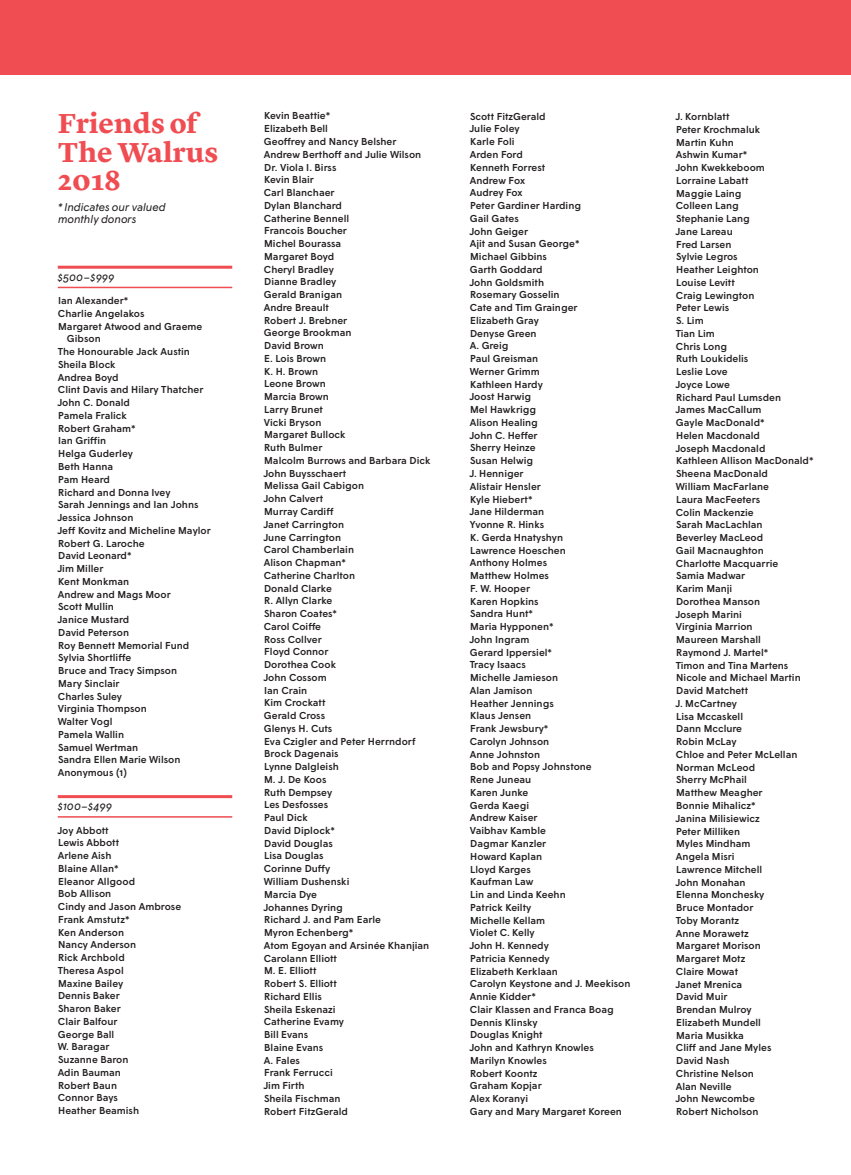
<style>
.page{position:relative;width:851px;height:1175px;background:#fff}
.page>*{position:absolute;margin:0;border:0;box-sizing:border-box;transform-origin:0 0}
.t1{font:700 28.5px/28.5px "Lyon Text";letter-spacing:.005em;color:#ef4d52}
.t2{font:italic 11.25px/12px "Wigrum";color:#231f20}
.t3{font:500 10.05px/12.8px "Wigrum";color:#231f20}
</style>
<div class="page">
<div style="left:0;top:0;width:850px;height:74px;background:#ef4d52"></div>
<hr style="left:58px;top:266px;width:174px;height:3px;background:#ef4d52">
<hr style="left:58px;top:287px;width:174px;height:1px;background:#ef4d52">
<hr style="left:58px;top:795px;width:174px;height:3px;background:#ef4d52">
<hr style="left:58px;top:816px;width:174px;height:1px;background:#ef4d52">
<h1 class="t1" style="left:58px;top:107px;width:162px">Friends of<br>The Walrus<br>2018</h1>
<p class="t2" style="left:58px;top:200px;width:109px">* Indicates our valued monthly donors</p>
<p class="t2" style="left:58px;top:270px;width:58px">$500–$999</p>
<p class="t3" style="left:58px;top:293px;width:72px">Ian Alexander*</p>
<p class="t3" style="left:58px;top:306px;width:88px">Charlie Angelakos</p>
<p class="t3" style="left:58px;top:319px;width:146px">Margaret Atwood and Graeme</p>
<p class="t3" style="left:67px;top:332px;width:35px">Gibson</p>
<p class="t3" style="left:58px;top:344px;width:134px">The Honourable Jack Austin</p>
<p class="t3" style="left:58px;top:357px;width:59px">Sheila Block</p>
<p class="t3" style="left:58px;top:370px;width:62px">Andrea Boyd</p>
<p class="t3" style="left:58px;top:383px;width:147px">Clint Davis and Hilary Thatcher</p>
<p class="t3" style="left:57px;top:395px;width:74px">John C. Donald</p>
<p class="t3" style="left:58px;top:408px;width:70px">Pamela Fralick</p>
<p class="t3" style="left:58px;top:421px;width:79px">Robert Graham*</p>
<p class="t3" style="left:58px;top:434px;width:50px">Ian Griffin</p>
<p class="t3" style="left:58px;top:446px;width:76px">Helga Guderley</p>
<p class="t3" style="left:58px;top:459px;width:56px">Beth Hanna</p>
<p class="t3" style="left:58px;top:472px;width:53px">Pam Heard</p>
<p class="t3" style="left:58px;top:485px;width:114px">Richard and Donna Ivey</p>
<p class="t3" style="left:58px;top:497px;width:142px">Sarah Jennings and Ian Johns</p>
<p class="t3" style="left:57px;top:510px;width:78px">Jessica Johnson</p>
<p class="t3" style="left:57px;top:523px;width:155px">Jeff Kovitz and Micheline Maylor</p>
<p class="t3" style="left:58px;top:536px;width:88px">Robert G. Laroche</p>
<p class="t3" style="left:58px;top:548px;width:75px">David Leonard*</p>
<p class="t3" style="left:57px;top:561px;width:48px">Jim Miller</p>
<p class="t3" style="left:58px;top:574px;width:72px">Kent Monkman</p>
<p class="t3" style="left:58px;top:587px;width:114px">Andrew and Mags Moor</p>
<p class="t3" style="left:58px;top:599px;width:57px">Scott Mullin</p>
<p class="t3" style="left:57px;top:612px;width:73px">Janice Mustard</p>
<p class="t3" style="left:58px;top:625px;width:72px">David Peterson</p>
<p class="t3" style="left:58px;top:638px;width:133px">Roy Bennett Memorial Fund</p>
<p class="t3" style="left:58px;top:650px;width:75px">Sylvia Shortliffe</p>
<p class="t3" style="left:58px;top:663px;width:120px">Bruce and Tracy Simpson</p>
<p class="t3" style="left:58px;top:676px;width:63px">Mary Sinclair</p>
<p class="t3" style="left:58px;top:689px;width:66px">Charles Suley</p>
<p class="t3" style="left:58px;top:701px;width:90px">Virginia Thompson</p>
<p class="t3" style="left:58px;top:714px;width:56px">Walter Vogl</p>
<p class="t3" style="left:58px;top:727px;width:67px">Pamela Wallin</p>
<p class="t3" style="left:58px;top:740px;width:82px">Samuel Wertman</p>
<p class="t3" style="left:58px;top:752px;width:124px">Sandra Ellen Marie Wilson</p>
<p class="t3" style="left:58px;top:765px;width:71px">Anonymous (1)</p>
<p class="t2" style="left:58px;top:799px;width:56px">$100–$499</p>
<p class="t3" style="left:57px;top:823px;width:125px">Joy Abbott<br>Lewis Abbott<br>Arlene Aish<br>Blaine Allan*<br>Eleanor Allgood<br>Bob Allison<br>Cindy and Jason Ambrose<br>Frank Amstutz*<br>Ken Anderson<br>Nancy Anderson<br>Rick Archbold<br>Theresa Aspol<br>Maxine Bailey<br>Dennis Baker<br>Sharon Baker<br>Clair Balfour<br>George Ball<br>W. Baragar<br>Suzanne Baron<br>Adin Bauman<br>Robert Baun<br>Connor Bays<br>Heather Beamish</p>
<p class="t3" style="left:263px;top:109px;width:169px">Kevin Beattie*<br>Elizabeth Bell<br>Geoffrey and Nancy Belsher<br>Andrew Berthoff and Julie Wilson<br>Dr. Viola I. Birss<br>Kevin Blair<br>Carl Blanchaer<br>Dylan Blanchard<br>Catherine Bennell<br>Francois Boucher<br>Michel Bourassa<br>Margaret Boyd<br>Cheryl Bradley<br>Dianne Bradley<br>Gerald Branigan<br>Andre Breault<br>Robert J. Brebner<br>George Brookman<br>David Brown<br>E. Lois Brown<br>K. H. Brown<br>Leone Brown<br>Marcia Brown<br>Larry Brunet<br>Vicki Bryson<br>Margaret Bullock<br>Ruth Bulmer<br>Malcolm Burrows and Barbara Dick<br>John Buysschaert<br>Melissa Gail Cabigon<br>John Calvert<br>Murray Cardiff<br>Janet Carrington<br>June Carrington<br>Carol Chamberlain<br>Alison Chapman*<br>Catherine Charlton<br>Donald Clarke<br>R. Allyn Clarke<br>Sharon Coates*<br>Carol Coiffe<br>Ross Collver<br>Floyd Connor<br>Dorothea Cook<br>John Cossom<br>Ian Crain<br>Kim Crockatt<br>Gerald Cross<br>Glenys H. Cuts<br>Eva Czigler and Peter Herrndorf<br>Brock Dagenais<br>Lynne Dalgleish<br>M. J. De Koos<br>Ruth Dempsey<br>Les Desfosses<br>Paul Dick<br>David Diplock*<br>David Douglas<br>Lisa Douglas<br>Corinne Duffy<br>William Dushenski<br>Marcia Dye<br>Johannes Dyring<br>Richard J. and Pam Earle<br>Myron Echenberg*<br>Atom Egoyan and Arsinée Khanjian<br>Carolann Elliott<br>M. E. Elliott<br>Robert S. Elliott<br>Richard Ellis<br>Sheila Eskenazi<br>Catherine Evamy<br>Bill Evans<br>Blaine Evans<br>A. Fales<br>Frank Ferrucci<br>Jim Firth<br>Sheila Fischman<br>Robert FitzGerald</p>
<p class="t3" style="left:469px;top:109px;width:163px">Scott FitzGerald<br>Julie Foley<br>Karle Foli<br>Arden Ford<br>Kenneth Forrest<br>Andrew Fox<br>Audrey Fox<br>Peter Gardiner Harding<br>Gail Gates<br>John Geiger<br>Ajit and Susan George*<br>Michael Gibbins<br>Garth Goddard<br>John Goldsmith<br>Rosemary Gosselin<br>Cate and Tim Grainger<br>Elizabeth Gray<br>Denyse Green<br>A. Greig<br>Paul Greisman<br>Werner Grimm<br>Kathleen Hardy<br>Joost Harwig<br>Mel Hawkrigg<br>Alison Healing<br>John C. Heffer<br>Sherry Heinze<br>Susan Helwig<br>J. Henniger<br>Alistair Hensler<br>Kyle Hiebert*<br>Jane Hilderman<br>Yvonne R. Hinks<br>K. Gerda Hnatyshyn<br>Lawrence Hoeschen<br>Anthony Holmes<br>Matthew Holmes<br>F. W. Hooper<br>Karen Hopkins<br>Sandra Hunt*<br>Maria Hypponen*<br>John Ingram<br>Gerard Ippersiel*<br>Tracy Isaacs<br>Michelle Jamieson<br>Alan Jamison<br>Heather Jennings<br>Klaus Jensen<br>Frank Jewsbury*<br>Carolyn Johnson<br>Anne Johnston<br>Bob and Popsy Johnstone<br>Rene Juneau<br>Karen Junke<br>Gerda Kaegi<br>Andrew Kaiser<br>Vaibhav Kamble<br>Dagmar Kanzler<br>Howard Kaplan<br>Lloyd Karges<br>Kaufman Law<br>Lin and Linda Keehn<br>Patrick Keilty<br>Michelle Kellam<br>Violet C. Kelly<br>John H. Kennedy<br>Patricia Kennedy<br>Elizabeth Kerklaan<br>Carolyn Keystone and J. Meekison<br>Annie Kidder*<br>Clair Klassen and Franca Boag<br>Dennis Klinsky<br>Douglas Knight<br>John and Kathryn Knowles<br>Marilyn Knowles<br>Robert Koontz<br>Graham Kopjar<br>Alex Koranyi<br>Gary and Mary Margaret Koreen</p>
<p class="t3" style="left:675px;top:109px;width:140px">J. Kornblatt<br>Peter Krochmaluk<br>Martin Kuhn<br>Ashwin Kumar*<br>John Kwekkeboom<br>Lorraine Labatt<br>Maggie Laing<br>Colleen Lang<br>Stephanie Lang<br>Jane Lareau<br>Fred Larsen<br>Sylvie Legros<br>Heather Leighton<br>Louise Levitt<br>Craig Lewington<br>Peter Lewis<br>S. Lim<br>Tian Lim<br>Chris Long<br>Ruth Loukidelis<br>Leslie Love<br>Joyce Lowe<br>Richard Paul Lumsden<br>James MacCallum<br>Gayle MacDonald*<br>Helen Macdonald<br>Joseph Macdonald<br>Kathleen Allison MacDonald*<br>Sheena MacDonald<br>William MacFarlane<br>Laura MacFeeters<br>Colin Mackenzie<br>Sarah MacLachlan<br>Beverley MacLeod<br>Gail Macnaughton<br>Charlotte Macquarrie<br>Samia Madwar<br>Karim Manji<br>Dorothea Manson<br>Joseph Marini<br>Virginia Marrion<br>Maureen Marshall<br>Raymond J. Martel*<br>Timon and Tina Martens<br>Nicole and Michael Martin<br>David Matchett<br>J. McCartney<br>Lisa Mccaskell<br>Dann Mcclure<br>Robin McLay<br>Chloe and Peter McLellan<br>Norman McLeod<br>Sherry McPhail<br>Matthew Meagher<br>Bonnie Mihalicz*<br>Janina Milisiewicz<br>Peter Milliken<br>Myles Mindham<br>Angela Misri<br>Lawrence Mitchell<br>John Monahan<br>Elenna Monchesky<br>Bruce Montador<br>Toby Morantz<br>Anne Morawetz<br>Margaret Morison<br>Margaret Motz<br>Claire Mowat<br>Janet Mrenica<br>David Muir<br>Brendan Mulroy<br>Elizabeth Mundell<br>Maria Musikka<br>Cliff and Jane Myles<br>David Nash<br>Christine Nelson<br>Alan Neville<br>John Newcombe<br>Robert Nicholson</p>
</div>
